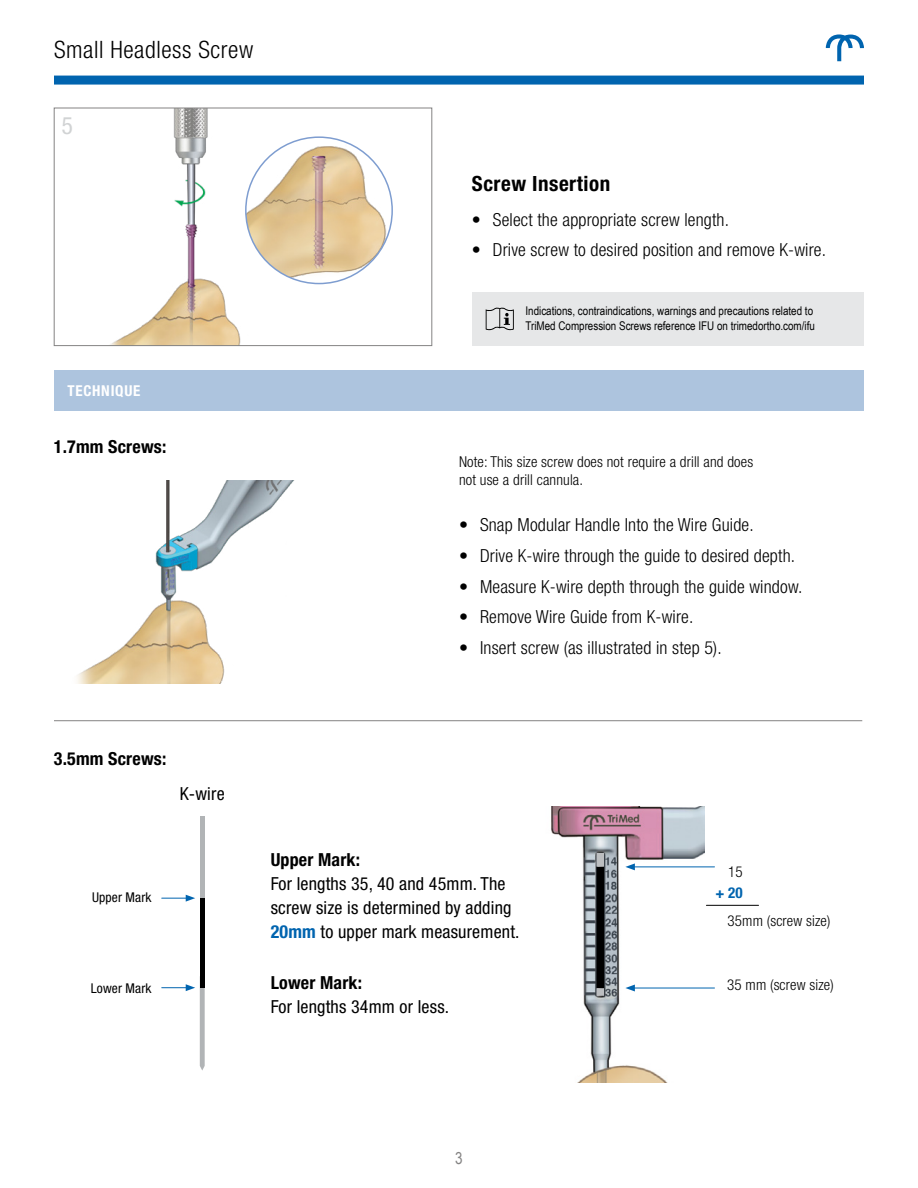
<style>
.page{position:relative;width:918px;height:1188px;background:#fff}
.page>*{position:absolute;margin:0;border:0;box-sizing:border-box;transform-origin:0 0}
.t1{font:300 condensed 24px "Helvetica Neue LT Std";letter-spacing:.025em;color:#000}
.t2{font:condensed 24px "Helvetica Neue LT Std";color:#d1d3d4}
.t3{font:700 condensed 21px "Helvetica Neue LT Std";letter-spacing:.025em;color:#000}
.t4{font:300 condensed 18px "Helvetica Neue LT Std";letter-spacing:.01em;color:#000}
.t5{font:condensed 18px/24px "Helvetica Neue LT Std";letter-spacing:.01em;color:#000}
.t6{font:700 condensed 18px "Helvetica Neue LT Std";letter-spacing:.01em;color:#000}
.t7{font:16.5px "Arial Narrow";color:#848383}
.t8{font:300 condensed 15px/18px "Helvetica Neue LT Std";letter-spacing:.01em;color:#000}
.t9{font:700 condensed 15px "Helvetica Neue LT Std";letter-spacing:.05em;color:#fff}
.t10{font:700 condensed 15px "Helvetica Neue LT Std";color:#0064af}
.t11{font:condensed 13.5px "Helvetica Neue LT Std";letter-spacing:.01em;color:#000}
.t12{font:12px/14.4px "Arial Narrow";color:#000}
.s1{font-weight:700;color:#0064af}
</style>
<div class="page">
<img style="left:111px;top:110px;width:139px;height:234px">
<div style="left:54px;top:108px;width:378px;height:238px;border:1px solid #848383"></div>
<img style="left:246px;top:137px;width:146px;height:147px;border-radius:73px">
<svg style="left:826px;top:34px;width:38px;height:27px"></svg>
<div style="left:54px;top:76px;width:810px;height:9px;background:#0064af"></div>
<div style="left:54px;top:370px;width:810px;height:41px;background:#adc4de"></div>
<img style="left:77px;top:481px;width:217px;height:202px">
<div style="left:200px;top:817px;width:5px;height:83px;background:#b1b4b6"></div>
<div style="left:200px;top:898px;width:5px;height:90px;background:#000"></div>
<svg style="left:162px;top:895px;width:33px;height:7px"></svg>
<svg style="left:162px;top:976px;width:43px;height:95px"></svg>
<img style="left:551px;top:807px;width:153px;height:275px">
<div style="left:597px;top:867px;width:7px;height:121px;background:#000"></div>
<div style="left:597px;top:853px;width:7px;height:14px;background:#bcbec0"></div>
<div style="left:597px;top:988px;width:7px;height:8px;background:#bcbec0"></div>
<hr style="left:633px;top:867px;width:82px;height:1px;background:#0064af">
<svg style="left:625px;top:863px;width:10px;height:7px"></svg>
<hr style="left:633px;top:988px;width:82px;height:1px;background:#0064af">
<svg style="left:625px;top:985px;width:10px;height:6px"></svg>
<hr style="left:706px;top:905px;width:53px;height:1px;background:#000">
<hr style="left:54px;top:720px;width:808px;height:1px;background:#848383">
<div style="left:473px;top:292px;width:391px;height:54px;background:#e6e7e8"></div>
<svg style="left:486px;top:307px;width:28px;height:23px"></svg>
<h1 class="t1" style="left:54px;top:36px;width:201px">Small Headless Screw</h1>
<h1 class="t2" style="left:62px;top:112px;width:13px">5</h1>
<p class="t9" style="left:68px;top:382px;width:74px">TECHNIQUE</p>
<p class="t6" style="left:54px;top:435px;width:114px">1.7mm Screws:</p>
<p class="t3" style="left:472px;top:171px;width:140px">Screw Insertion</p>
<p class="t4" style="left:472px;top:209px;width:259px">• Select the appropriate screw length.</p>
<p class="t4" style="left:472px;top:240px;width:356px">• Drive screw to desired position and remove K-wire.</p>
<p class="t12" style="left:525px;top:303px;width:291px">Indications, contraindications, warnings and precautions related to<br>TriMed Compression Screws reference IFU on trimedortho.com/ifu</p>
<p class="t8" style="left:459px;top:453px;width:296px">Note: This size screw does not require a drill and does not use a drill cannula.</p>
<p class="t4" style="left:459px;top:515px;width:296px">• Snap Modular Handle Into the Wire Guide.</p>
<p class="t4" style="left:459px;top:545px;width:338px">• Drive K-wire through the guide to desired depth.</p>
<p class="t4" style="left:459px;top:576px;width:345px">• Measure K-wire depth through the guide window.</p>
<p class="t4" style="left:459px;top:607px;width:236px">• Remove Wire Guide from K-wire.</p>
<p class="t4" style="left:459px;top:637px;width:264px">• Insert screw (as illustrated in step 5).</p>
<p class="t6" style="left:54px;top:747px;width:114px">3.5mm Screws:</p>
<p class="t5" style="left:180px;top:782px;width:46px">K-wire</p>
<p class="t11" style="left:92px;top:889px;width:61px">Upper Mark</p>
<p class="t11" style="left:91px;top:980px;width:62px">Lower Mark</p>
<p class="t6" style="left:271px;top:849px;width:91px">Upper Mark:</p>
<p class="t5" style="left:271px;top:871px;width:250px">For lengths 35, 40 and 45mm. The screw size is determined by adding<br><span class="s1">20mm</span> to upper mark measurement.</p>
<p class="t6" style="left:271px;top:972px;width:93px">Lower Mark:</p>
<p class="t5" style="left:271px;top:995px;width:180px">For lengths 34mm or less.</p>
<p class="t8" style="left:728px;top:863px;width:16px">15</p>
<p class="t10" style="left:715px;top:884px;width:29px">+ 20</p>
<p class="t8" style="left:728px;top:911px;width:104px">35mm (screw size)</p>
<p class="t8" style="left:727px;top:976px;width:108px">35 mm (screw size)</p>
<p class="t7" style="left:455px;top:1146px;width:9px">3</p>
</div>
